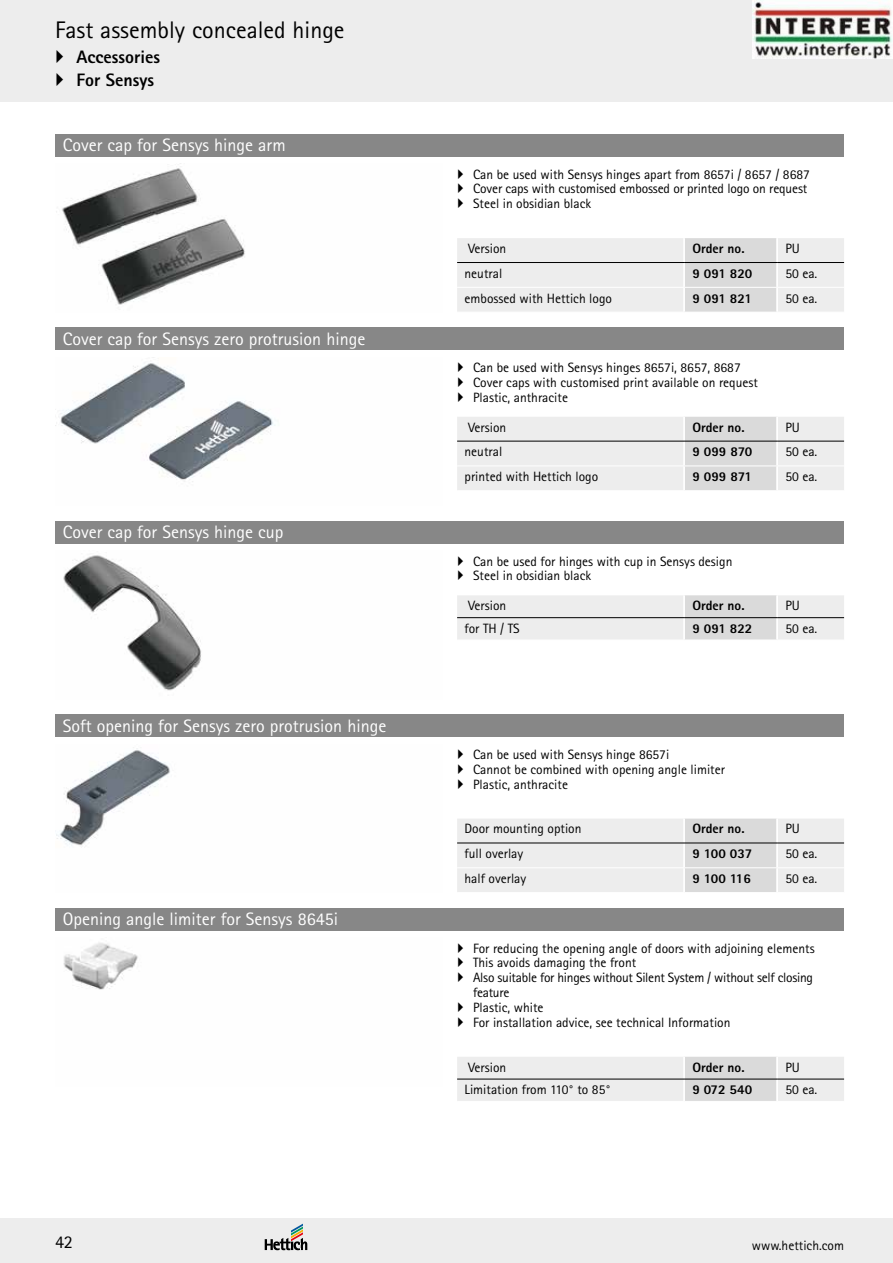
<style>
.page{position:relative;width:893px;height:1263px;background:#fff}
.page>*{position:absolute;margin:0;border:0;box-sizing:border-box;transform-origin:0 0}
.t1{font:24px "Rotis Sans Serif Pro Cyr";color:#000}
.t2{font:18px "Rotis Sans Serif Pro Cyr";color:#fff}
.t3{font:800 18px/22.2px "Rotis Sans Serif Pro Cyr";color:#000}
.t4{font:18px "Rotis Sans Serif";color:#000}
.t5{font:13.5px/14.9px "Rotis Sans Serif Pro Cyr";color:#000}
.t6{font:800 13.5px "Rotis Sans Serif Pro Cyr";color:#000}
.t7{font:13.5px "Rotis Sans Serif";color:#000}
</style>
<div class="page">
<div style="left:0;top:0;width:893px;height:102px;background:#ededed"></div>
<div style="left:0;top:1218px;width:893px;height:45px;background:#ededed"></div>
<svg style="left:265px;top:1224px;width:42px;height:26px"></svg>
<div style="left:55px;top:134px;width:789px;height:22px;background:#878787"></div>
<img style="left:56px;top:168px;width:189px;height:137px">
<svg style="left:457px;top:238px;width:387px;height:74px;background:#e8e8e8"></svg>
<hr style="left:683px;top:238px;width:2px;height:24px;background:#fff">
<hr style="left:776px;top:238px;width:2px;height:24px;background:#fff">
<hr style="left:683px;top:263px;width:2px;height:24px;background:#fff">
<hr style="left:776px;top:263px;width:2px;height:24px;background:#fff">
<hr style="left:683px;top:288px;width:2px;height:24px;background:#fff">
<hr style="left:776px;top:288px;width:2px;height:24px;background:#fff">
<hr style="left:457px;top:262px;width:227px;height:1px;background:#000">
<hr style="left:684px;top:262px;width:93px;height:1px;background:#000">
<hr style="left:777px;top:262px;width:67px;height:1px;background:#000">
<hr style="left:457px;top:287px;width:227px;height:1px;background:#fff">
<hr style="left:684px;top:287px;width:93px;height:1px;background:#fff">
<hr style="left:777px;top:287px;width:67px;height:1px;background:#fff">
<div style="left:55px;top:327px;width:789px;height:23px;background:#878787"></div>
<img style="left:55px;top:357px;width:220px;height:125px">
<svg style="left:457px;top:417px;width:387px;height:73px;background:#e7e7e7"></svg>
<hr style="left:683px;top:417px;width:2px;height:24px;background:#fff">
<hr style="left:776px;top:417px;width:2px;height:24px;background:#fff">
<hr style="left:683px;top:441px;width:2px;height:24px;background:#fff">
<hr style="left:776px;top:441px;width:2px;height:24px;background:#fff">
<hr style="left:683px;top:466px;width:2px;height:24px;background:#fff">
<hr style="left:776px;top:466px;width:2px;height:24px;background:#fff">
<hr style="left:457px;top:441px;width:227px;height:1px;background:#000">
<hr style="left:684px;top:441px;width:93px;height:1px;background:#000">
<hr style="left:777px;top:441px;width:67px;height:1px;background:#000">
<hr style="left:457px;top:465px;width:227px;height:1px;background:#fff">
<hr style="left:684px;top:465px;width:93px;height:1px;background:#fff">
<hr style="left:777px;top:465px;width:67px;height:1px;background:#fff">
<div style="left:55px;top:521px;width:789px;height:22px;background:#878787"></div>
<img style="left:63px;top:555px;width:138px;height:136px">
<svg style="left:457px;top:595px;width:387px;height:44px;background:#e7e7e7"></svg>
<hr style="left:683px;top:595px;width:2px;height:22px;background:#fff">
<hr style="left:776px;top:595px;width:2px;height:22px;background:#fff">
<hr style="left:683px;top:618px;width:2px;height:21px;background:#fff">
<hr style="left:776px;top:618px;width:2px;height:21px;background:#fff">
<hr style="left:457px;top:617px;width:227px;height:1px;background:#000">
<hr style="left:684px;top:617px;width:93px;height:1px;background:#000">
<hr style="left:777px;top:617px;width:67px;height:1px;background:#000">
<div style="left:55px;top:714px;width:789px;height:23px;background:#878787"></div>
<img style="left:56px;top:748px;width:114px;height:98px">
<svg style="left:457px;top:819px;width:387px;height:73px;background:#e6e6e6"></svg>
<hr style="left:683px;top:819px;width:2px;height:23px;background:#fff">
<hr style="left:776px;top:819px;width:2px;height:23px;background:#fff">
<hr style="left:683px;top:843px;width:2px;height:24px;background:#fff">
<hr style="left:776px;top:843px;width:2px;height:24px;background:#fff">
<hr style="left:683px;top:868px;width:2px;height:24px;background:#fff">
<hr style="left:776px;top:868px;width:2px;height:24px;background:#fff">
<hr style="left:457px;top:842px;width:227px;height:1px;background:#000">
<hr style="left:684px;top:842px;width:93px;height:1px;background:#000">
<hr style="left:777px;top:842px;width:67px;height:1px;background:#000">
<hr style="left:457px;top:867px;width:227px;height:1px;background:#fff">
<hr style="left:684px;top:867px;width:93px;height:1px;background:#fff">
<hr style="left:777px;top:867px;width:67px;height:1px;background:#fff">
<div style="left:55px;top:908px;width:789px;height:22px;background:#878787"></div>
<img style="left:63px;top:942px;width:75px;height:48px">
<svg style="left:457px;top:1057px;width:387px;height:44px;background:#e6e6e6"></svg>
<hr style="left:683px;top:1057px;width:2px;height:22px;background:#fff">
<hr style="left:776px;top:1057px;width:2px;height:22px;background:#fff">
<hr style="left:683px;top:1079px;width:2px;height:22px;background:#fff">
<hr style="left:776px;top:1079px;width:2px;height:22px;background:#fff">
<hr style="left:457px;top:1079px;width:227px;height:1px;background:#000">
<hr style="left:684px;top:1079px;width:93px;height:1px;background:#000">
<hr style="left:777px;top:1079px;width:67px;height:1px;background:#000">
<img style="left:753px;top:0;width:140px;height:59px">
<h1 class="t1" style="left:55px;top:16px;width:291px">Fast assembly concealed hinge</h1>
<h2 class="t3" style="left:77px;top:46px;width:85px">Accessories<br>For Sensys</h2>
<h2 class="t2" style="left:63px;top:135px;width:224px">Cover cap for Sensys hinge arm</h2>
<h2 class="t2" style="left:63px;top:328px;width:304px">Cover cap for Sensys zero protrusion hinge</h2>
<h2 class="t2" style="left:63px;top:522px;width:222px">Cover cap for Sensys hinge cup</h2>
<h2 class="t2" style="left:63px;top:715px;width:325px">Soft opening for Sensys zero protrusion hinge</h2>
<h2 class="t2" style="left:63px;top:908px;width:277px">Opening angle limiter for Sensys 8645i</h2>
<p class="t5" style="left:473px;top:167px;width:338px">Can be used with Sensys hinges apart from 8657i / 8657 / 8687<br>Cover caps with customised embossed or printed logo on request<br>Steel in obsidian black</p>
<p class="t5" style="left:468px;top:241px;width:40px">Version</p>
<p class="t6" style="left:692px;top:240px;width:54px">Order no.</p>
<p class="t5" style="left:785px;top:241px;width:16px">PU</p>
<p class="t5" style="left:465px;top:266px;width:39px">neutral</p>
<p class="t6" style="left:692px;top:265px;width:62px">9 091 820</p>
<p class="t5" style="left:785px;top:266px;width:33px">50 ea.</p>
<p class="t5" style="left:465px;top:291px;width:149px">embossed with Hettich logo</p>
<p class="t6" style="left:692px;top:289px;width:61px">9 091 821</p>
<p class="t5" style="left:785px;top:291px;width:33px">50 ea.</p>
<p class="t5" style="left:473px;top:360px;width:286px">Can be used with Sensys hinges 8657i, 8657, 8687<br>Cover caps with customised print available on request<br>Plastic, anthracite</p>
<p class="t5" style="left:468px;top:420px;width:40px">Version</p>
<p class="t6" style="left:692px;top:418px;width:54px">Order no.</p>
<p class="t5" style="left:785px;top:420px;width:16px">PU</p>
<p class="t5" style="left:465px;top:444px;width:39px">neutral</p>
<p class="t6" style="left:692px;top:443px;width:62px">9 099 870</p>
<p class="t5" style="left:785px;top:444px;width:33px">50 ea.</p>
<p class="t5" style="left:465px;top:469px;width:135px">printed with Hettich logo</p>
<p class="t6" style="left:692px;top:468px;width:61px">9 099 871</p>
<p class="t5" style="left:785px;top:469px;width:33px">50 ea.</p>
<p class="t5" style="left:473px;top:554px;width:261px">Can be used for hinges with cup in Sensys design<br>Steel in obsidian black</p>
<p class="t5" style="left:468px;top:598px;width:40px">Version</p>
<p class="t6" style="left:692px;top:597px;width:54px">Order no.</p>
<p class="t5" style="left:785px;top:598px;width:16px">PU</p>
<p class="t5" style="left:465px;top:621px;width:57px">for TH / TS</p>
<p class="t6" style="left:692px;top:620px;width:62px">9 091 822</p>
<p class="t5" style="left:785px;top:621px;width:33px">50 ea.</p>
<p class="t5" style="left:473px;top:747px;width:253px">Can be used with Sensys hinge 8657i<br>Cannot be combined with opening angle limiter<br>Plastic, anthracite</p>
<p class="t5" style="left:465px;top:821px;width:118px">Door mounting option</p>
<p class="t6" style="left:692px;top:820px;width:54px">Order no.</p>
<p class="t5" style="left:785px;top:821px;width:16px">PU</p>
<p class="t5" style="left:465px;top:846px;width:60px">full overlay</p>
<p class="t6" style="left:692px;top:845px;width:62px">9 100 037</p>
<p class="t5" style="left:785px;top:846px;width:33px">50 ea.</p>
<p class="t5" style="left:465px;top:871px;width:63px">half overlay</p>
<p class="t6" style="left:692px;top:870px;width:60px">9 100 116</p>
<p class="t5" style="left:785px;top:871px;width:33px">50 ea.</p>
<p class="t5" style="left:473px;top:941px;width:343px">For reducing the opening angle of doors with adjoining elements This avoids damaging the front<br>Also suitable for hinges without Silent System / without self closing feature<br>Plastic, white<br>For installation advice, see technical Information</p>
<p class="t5" style="left:468px;top:1060px;width:40px">Version</p>
<p class="t6" style="left:692px;top:1058px;width:54px">Order no.</p>
<p class="t5" style="left:785px;top:1060px;width:16px">PU</p>
<p class="t5" style="left:465px;top:1082px;width:148px">Limitation from 110° to 85°</p>
<p class="t6" style="left:692px;top:1081px;width:61px">9 072 540</p>
<p class="t5" style="left:785px;top:1082px;width:33px">50 ea.</p>
<h2 class="t4" style="left:55px;top:1231px;width:19px">42</h2>
<p class="t7" style="left:752px;top:1238px;width:94px">www.hettich.com</p>
</div>
